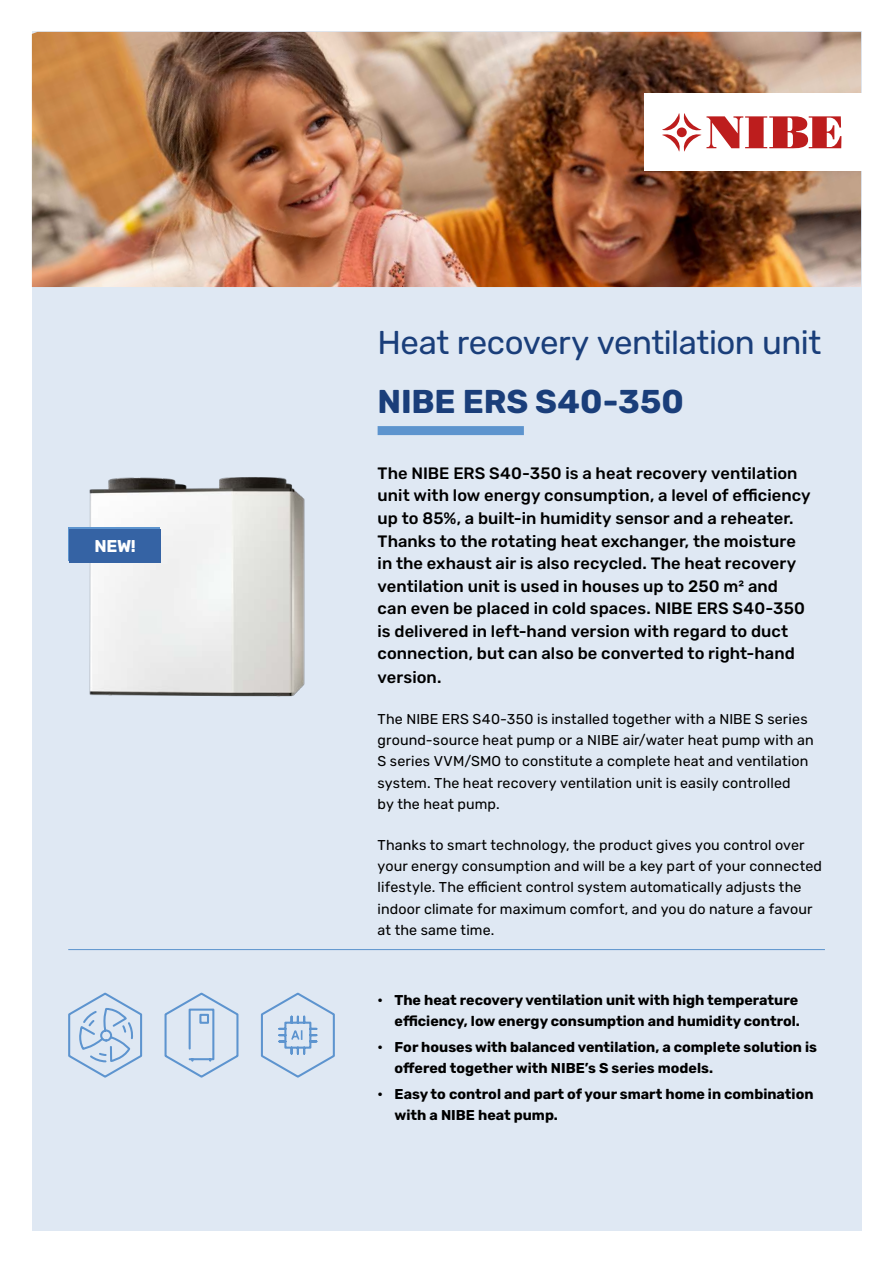
<style>
.page{position:relative;width:893px;height:1263px;background:#fff}
.page>*{position:absolute;margin:0;border:0;box-sizing:border-box;transform-origin:0 0}
.t1{font:33px "Rubik";letter-spacing:-.015em;color:#1a3e7a}
.t2{font:700 33px "Rubik";letter-spacing:-.005em;color:#1a3e7a}
.t3{font:700 17.1px "Rubik";color:#fff}
.t4{font:500 16.5px/22.5px "Rubik";letter-spacing:.005em;color:#000}
.t5{font:14.25px/21.3px "Rubik";letter-spacing:.01em;color:#000}
.t6{font:700 14.25px/21.3px "Rubik";color:#000}
</style>
<div class="page">
<div style="left:32px;top:32px;width:829px;height:1199px;background:#dfe8f3"></div>
<hr style="left:68px;top:949px;width:757px;height:1px;background:#5d94ce">
<img style="left:89px;top:477px;width:216px;height:220px">
<img style="left:32px;top:32px;width:829px;height:255px">
<svg style="left:68px;top:992px;width:75px;height:86px"></svg>
<svg style="left:164px;top:992px;width:75px;height:86px"></svg>
<svg style="left:260px;top:992px;width:75px;height:86px"></svg>
<div style="left:644px;top:94px;width:217px;height:77px;background:#fff"></div>
<svg style="left:662px;top:113px;width:179px;height:39px"></svg>
<div style="left:378px;top:426px;width:146px;height:9px;background:#5d94ce"></div>
<svg style="left:68px;top:527px;width:91px;height:34px"></svg>
<div style="left:70px;top:529px;width:91px;height:34px;background:#3563a4"></div>
<p class="t3" style="left:95px;top:537px;width:43px">NEW!</p>
<h1 class="t1" style="left:378px;top:324px;width:445px">Heat recovery ventilation unit</h1>
<h1 class="t2" style="left:378px;top:383px;width:308px">NIBE ERS S40-350</h1>
<p class="t4" style="left:378px;top:462px;width:434px">The NIBE ERS S40-350 is a heat recovery ventilation unit with low energy consumption, a level of efficiency up to 85%, a built-in humidity sensor and a reheater.<br>Thanks to the rotating heat exchanger, the moisture in the exhaust air is also recycled. The heat recovery ventilation unit is used in houses up to 250 m2 and can even be placed in cold spaces. NIBE ERS S40-350 is delivered in left-hand version with regard to duct connection, but can also be converted to right-hand</p>
<p class="t4" style="left:378px;top:666px;width:65px">version.</p>
<p class="t5" style="left:378px;top:708px;width:438px">The NIBE ERS S40-350 is installed together with a NIBE S series ground-source heat pump or a NIBE air/water heat pump with an S series VVM/SMO to constitute a complete heat and ventilation system. The heat recovery ventilation unit is easily controlled<br>by the heat pump.</p>
<p class="t5" style="left:378px;top:834px;width:446px">Thanks to smart technology, the product gives you control over your energy consumption and will be a key part of your connected lifestyle. The efficient control system automatically adjusts the indoor climate for maximum comfort, and you do nature a favour at the same time.</p>
<p class="t6" style="left:378px;top:989px;width:424px;text-align:right">• The heat recovery ventilation unit with high temperature efficiency, low energy consumption and humidity control.</p>
<p class="t6" style="left:395px;top:1036px;width:424px;text-indent:-17px">• For houses with balanced ventilation, a complete solution is offered together with NIBE’s S series models.</p>
<p class="t6" style="left:395px;top:1083px;width:420px;text-indent:-17px">• Easy to control and part of your smart home in combination with a NIBE heat pump.</p>
</div>
